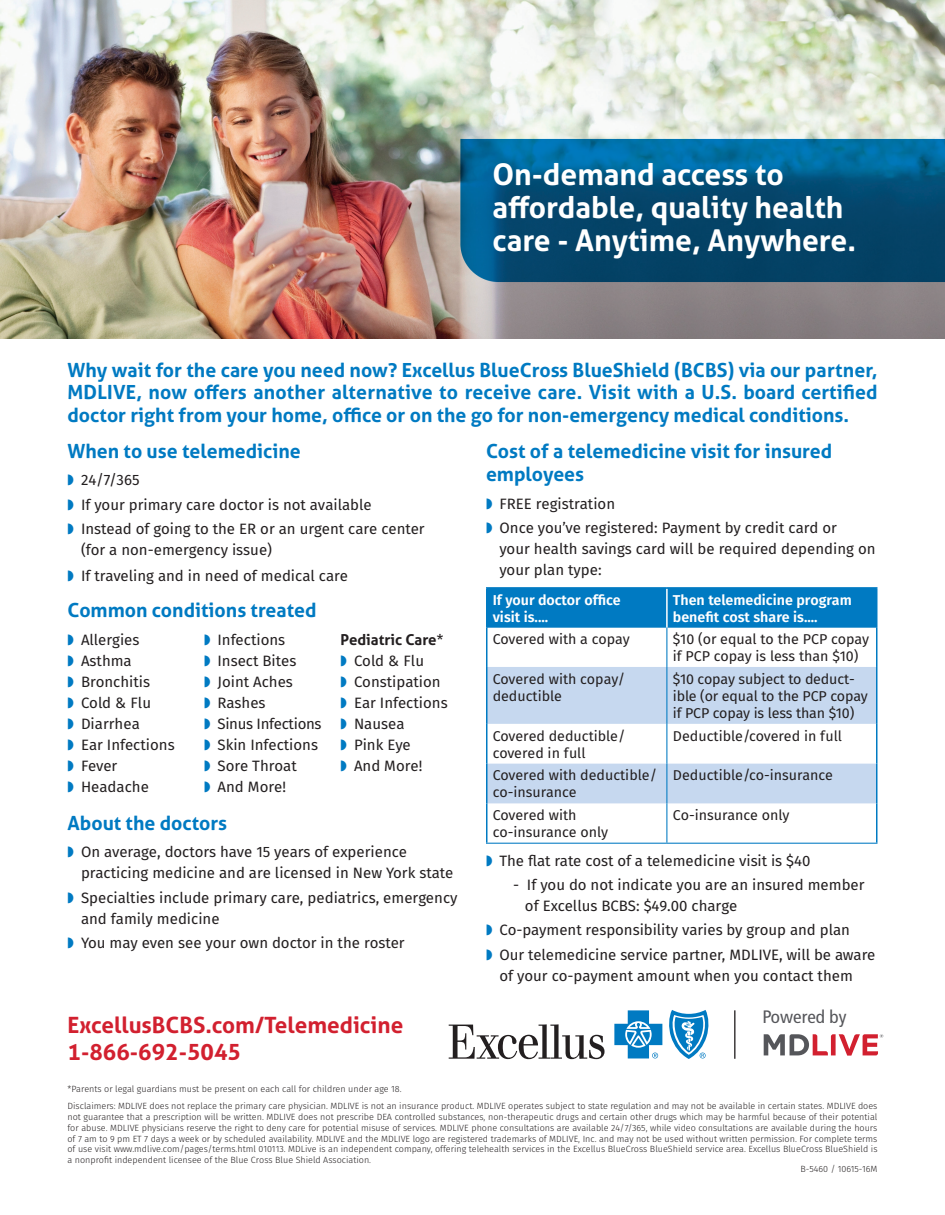
<style>
.page{position:relative;width:945px;height:1215px;background:#fff}
.page>*{position:absolute;margin:0;border:0;box-sizing:border-box;transform-origin:0 0}
.t1{font:700 30px/33px "Aller Typo";color:#fff}
.t2{font:700 22.5px/27px "Aller Typo";color:#d2202f}
.t3{font:700 19.5px/22.5px "Aller Typo";color:#007ac2;text-align:justify}
.t4{font:condensed 18px "Frutiger";color:#55565a;scale:1.06 1}
.t5{font:15px/21px "Fira Sans";color:#231f20}
.t6{font:700 15px "Aller Typo";color:#231f20}
.t7{font:14.25px/17.1px "Fira Sans";color:#231f20}
.t8{font:600 14.25px/17.1px "Fira Sans";color:#fff}
.t9{font:300 9px/10.8px "Fira Sans";color:#231f20}
.s1{font-family:"Fira Sans";font-weight:400}
</style>
<div class="page">
<img style="left:0;top:0;width:945px;height:339px">
<hr style="left:734px;top:1010px;width:1px;height:49px;background:#231f20">
<svg style="left:449px;top:1024px;width:156px;height:35px"></svg>
<svg style="left:614px;top:1010px;width:48px;height:48px"></svg>
<svg style="left:669px;top:1010px;width:40px;height:49px"></svg>
<svg style="left:764px;top:1034px;width:119px;height:22px"></svg>
<div style="left:488px;top:589px;width:388px;height:39px;background:#007ac2"></div>
<svg style="left:488px;top:667px;width:388px;height:136px;fill:#c6d8ef"></svg>
<hr style="left:666px;top:589px;width:2px;height:39px;background:#fff">
<hr style="left:486px;top:628px;width:2px;height:39px;background:#007ac2">
<hr style="left:876px;top:628px;width:2px;height:39px;background:#007ac2">
<hr style="left:486px;top:667px;width:2px;height:57px;background:#007ac2">
<hr style="left:876px;top:667px;width:2px;height:57px;background:#007ac2">
<hr style="left:486px;top:724px;width:2px;height:40px;background:#007ac2">
<hr style="left:876px;top:724px;width:2px;height:40px;background:#007ac2">
<hr style="left:486px;top:764px;width:2px;height:39px;background:#007ac2">
<hr style="left:876px;top:764px;width:2px;height:39px;background:#007ac2">
<hr style="left:486px;top:803px;width:2px;height:40px;background:#007ac2">
<hr style="left:876px;top:803px;width:2px;height:40px;background:#007ac2">
<hr style="left:486px;top:843px;width:181px;height:1px;background:#007ac2">
<hr style="left:667px;top:843px;width:211px;height:1px;background:#007ac2">
<hr style="left:666px;top:628px;width:1px;height:39px;background:#007ac2">
<hr style="left:666px;top:667px;width:1px;height:57px;background:#007ac2">
<hr style="left:666px;top:724px;width:1px;height:40px;background:#007ac2">
<hr style="left:666px;top:764px;width:1px;height:39px;background:#007ac2">
<hr style="left:666px;top:803px;width:1px;height:40px;background:#007ac2">
<hr style="left:486px;top:587px;width:181px;height:2px;background:#007ac2">
<hr style="left:486px;top:589px;width:2px;height:39px;background:#007ac2">
<hr style="left:667px;top:587px;width:211px;height:2px;background:#007ac2">
<hr style="left:876px;top:589px;width:2px;height:39px;background:#007ac2">
<h1 class="t1" style="left:492px;top:157px;width:365px">On-demand access to affordable, quality health care - Anytime, Anywhere.</h1>
<p class="t3" style="left:68px;top:358px;width:812px">Why wait for the care you need now? Excellus BlueCross BlueShield (BCBS) via our partner, MDLIVE, now offers another alternative to receive care. Visit with a U.S. board certified doctor right from your home, office or on the go for non-emergency medical conditions.</p>
<h3 class="t3" style="left:68px;top:439px;width:235px">When to use telemedicine</h3>
<h3 class="t5" style="left:81px;top:468px;width:345px;line-height:24.3px">24/7/365<br>If your primary care doctor is not available<br>Instead of going to the ER or an urgent care center</h3>
<h3 class="t5" style="left:81px;top:537px;width:269px;line-height:25.8px">(for a non-emergency issue)<br>If traveling and in need of medical care</h3>
<h3 class="t3" style="left:68px;top:598px;width:251px">Common conditions treated</h3>
<h3 class="t5" style="left:81px;top:629px;width:95px">Allergies<br>Asthma<br>Bronchitis<br>Cold &amp; Flu<br>Diarrhea<br>Ear Infections<br>Fever<br>Headache</h3>
<h3 class="t5" style="left:218px;top:629px;width:106px">Infections<br>Insect Bites<br>Joint Aches<br>Rashes<br>Sinus Infections<br>Skin Infections<br>Sore Throat<br>And More!</h3>
<h3 class="t6" style="left:340px;top:630px;width:104px">Pediatric Care<span class="s1">*</span></h3>
<h3 class="t5" style="left:354px;top:650px;width:95px">Cold &amp; Flu<br>Constipation<br>Ear Infections<br>Nausea<br>Pink Eye<br>And More!</h3>
<h3 class="t3" style="left:68px;top:811px;width:161px">About the doctors</h3>
<h3 class="t5" style="left:81px;top:842px;width:374px">On average, doctors have 15 years of experience practicing medicine and are licensed in New York state</h3>
<h3 class="t5" style="left:81px;top:887px;width:378px">Specialties include primary care, pediatrics, emergency and family medicine</h3>
<h3 class="t5" style="left:81px;top:932px;width:325px">You may even see your own doctor in the roster</h3>
<h2 class="t2" style="left:68px;top:1011px;width:337px">ExcellusBCBS.com/Telemedicine<br>1-866-692-5045</h2>
<h3 class="t3" style="left:486px;top:439px;width:348px;line-height:23.4px">Cost of a telemedicine visit for insured employees</h3>
<h3 class="t5" style="left:500px;top:491px;width:339px;line-height:24.3px">FREE registration<br>Once you’ve registered: Payment by credit card or</h3>
<h3 class="t5" style="left:500px;top:538px;width:378px">your health savings card will be required depending on your plan type:</h3>
<h3 class="t8" style="left:493px;top:591px;width:129px">If your doctor office visit is....</h3>
<h3 class="t8" style="left:673px;top:591px;width:180px">Then telemedicine program benefit cost share is....</h3>
<h3 class="t7" style="left:493px;top:630px;width:139px">Covered with a copay</h3>
<h3 class="t7" style="left:673px;top:630px;width:198px">$10 (or equal to the PCP copay if PCP copay is less than $10)</h3>
<h3 class="t7" style="left:493px;top:670px;width:134px">Covered with copay/ deductible</h3>
<h3 class="t7" style="left:673px;top:670px;width:196px">$10 copay subject to deduct&shy;ible (or equal to the PCP copay if PCP copay is less than $10)</h3>
<h3 class="t7" style="left:493px;top:727px;width:134px">Covered deductible/ covered in full</h3>
<h3 class="t7" style="left:673px;top:727px;width:171px">Deductible/covered in full</h3>
<h3 class="t7" style="left:493px;top:767px;width:166px">Covered with deductible/ co-insurance</h3>
<h3 class="t7" style="left:673px;top:767px;width:162px">Deductible/co-insurance</h3>
<h3 class="t7" style="left:493px;top:807px;width:117px">Covered with co-insurance only</h3>
<h3 class="t7" style="left:673px;top:807px;width:118px">Co-insurance only</h3>
<h3 class="t5" style="left:500px;top:850px;width:312px">The flat rate cost of a telemedicine visit is $40</h3>
<h3 class="t5" style="left:525px;top:874px;width:341px;text-indent:-12px">- If you do not indicate you are an insured member of Excellus BCBS: $49.00 charge</h3>
<h3 class="t5" style="left:500px;top:918px;width:378px;line-height:24.3px">Co-payment responsibility varies by group and plan<br>Our telemedicine service partner, MDLIVE, will be aware</h3>
<h3 class="t5" style="left:500px;top:965px;width:355px">of your co-payment amount when you contact them</h3>
<h3 class="t4" style="left:763px;top:1007px;width:81px">Powered by</h3>
<p class="t9" style="left:68px;top:1080px;width:811px;line-height:17.5px">*Parents or legal guardians must be present on each call for children under age 18.<br>Disclaimers: MDLIVE does not replace the primary care physician. MDLIVE is not an insurance product. MDLIVE operates subject to state regulation and may not be available in certain states. MDLIVE does</p>
<p class="t9" style="left:68px;top:1111px;width:812px;text-align:justify">not guarantee that a prescription will be written. MDLIVE does not prescribe DEA controlled substances, non-therapeutic drugs and certain other drugs which may be harmful because of their potential for abuse. MDLIVE physicians reserve the right to deny care for potential misuse of services. MDLIVE phone consultations are available 24/7/365, while video consultations are available during the hours of 7 am to 9 pm ET 7 days a week or by scheduled availability. MDLIVE and the MDLIVE logo are registered trademarks of MDLIVE, Inc. and may not be used without written permission. For complete terms of use visit www.mdlive.com/pages/terms.html 010113. MDLive is an independent company, offering telehealth services in the Excellus BlueCross BlueShield service area. Excellus BlueCross BlueShield is a nonprofit independent licensee of the Blue Cross Blue Shield Association.</p>
<p class="t9" style="left:800px;top:1163px;width:79px">B-5460 / 10615-16M</p>
</div>
